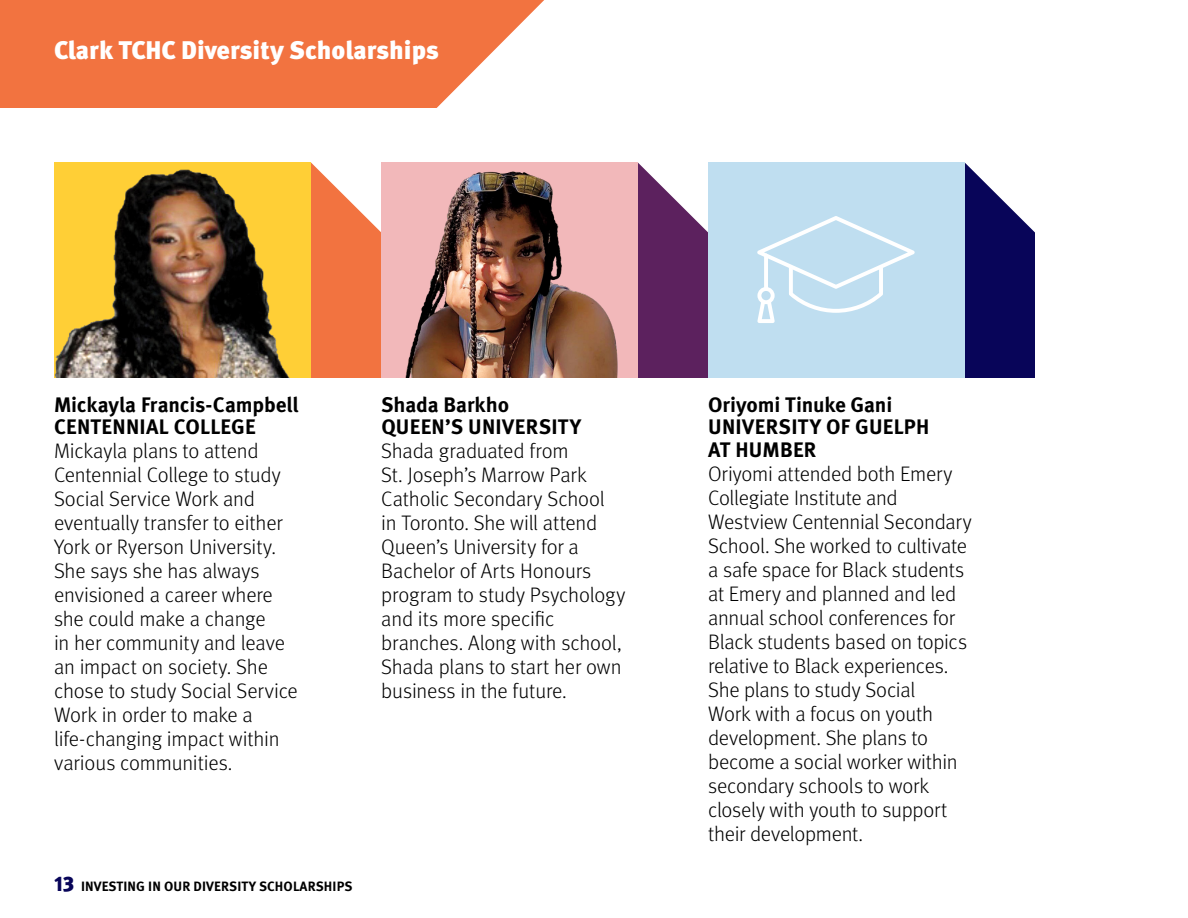
<style>
.page{position:relative;width:1188px;height:918px;background:#fff}
.page>*{position:absolute;margin:0;border:0;box-sizing:border-box;transform-origin:0 0}
.BC_1{font:900 25.5px "Meta Pro";color:#fff}
.BC_14_15{font:300 21px/24px "Meta Pro";letter-spacing:-.01em;color:#000}
.BC_14_15-2{font:700 21px/22.5px "Meta Pro";letter-spacing:.005em;color:#000}
.t1{font:700 13.5px "Meta Pro";letter-spacing:.01em;color:#000}
.s1{font-weight:900;font-size:21px;color:#080559}
</style>
<div class="page">
<svg style="left:638px;top:162px;width:70px;height:216px"></svg>
<svg style="left:311px;top:162px;width:70px;height:216px"></svg>
<svg style="left:965px;top:163px;width:70px;height:215px"></svg>
<img style="left:381px;top:162px;width:257px;height:216px">
<div style="left:708px;top:162px;width:257px;height:216px;background:#bfdef0"></div>
<img style="left:54px;top:162px;width:256px;height:216px">
<svg style="left:0;top:0;width:544px;height:108px;background:#f38052"></svg>
<svg style="left:757px;top:216px;width:158px;height:107px"></svg>
<p class="BC_1" style="left:54px;top:30px;width:387px">Clark TCHC Diversity Scholarships</p>
<p class="BC_14_15-2" style="left:54px;top:392px;width:246px">Mickayla Francis-Campbell<br>CENTENNIAL COLLEGE</p>
<p class="BC_14_15" style="left:54px;top:438px;width:245px">Mickayla plans to attend<br>Centennial College to study<br>Social Service Work and eventually transfer to either<br>York or Ryerson University.<br>She says she has always envisioned a career where she could make a change<br>in her community and leave an impact on society. She chose to study Social Service<br>Work in order to make a life-changing impact within various communities.</p>
<p class="BC_14_15-2" style="left:381px;top:392px;width:201px">Shada Barkho<br>QUEEN’S UNIVERSITY</p>
<p class="BC_14_15" style="left:381px;top:438px;width:246px">Shada graduated from<br>St. Joseph’s Marrow Park<br>Catholic Secondary School<br>in Toronto. She will attend<br>Queen’s University for a<br>Bachelor of Arts Honours program to study Psychology and its more specific branches. Along with school,<br>Shada plans to start her own business in the future.</p>
<p class="t1" style="left:54px;top:876px;width:300px"><span class="s1">13</span> INVESTING IN OUR DIVERSITY SCHOLARSHIPS</p>
<p class="BC_14_15-2" style="left:708px;top:392px;width:223px">Oriyomi Tinuke Gani<br>UNIVERSITY OF GUELPH<br>AT HUMBER</p>
<p class="BC_14_15" style="left:708px;top:461px;width:265px">Oriyomi attended both Emery<br>Collegiate Institute and<br>Westview Centennial Secondary<br>School. She worked to cultivate a safe space for Black students at Emery and planned and led annual school conferences for<br>Black students based on topics relative to Black experiences.<br>She plans to study Social<br>Work with a focus on youth development. She plans to become a social worker within secondary schools to work closely with youth to support their development.</p>
</div>
